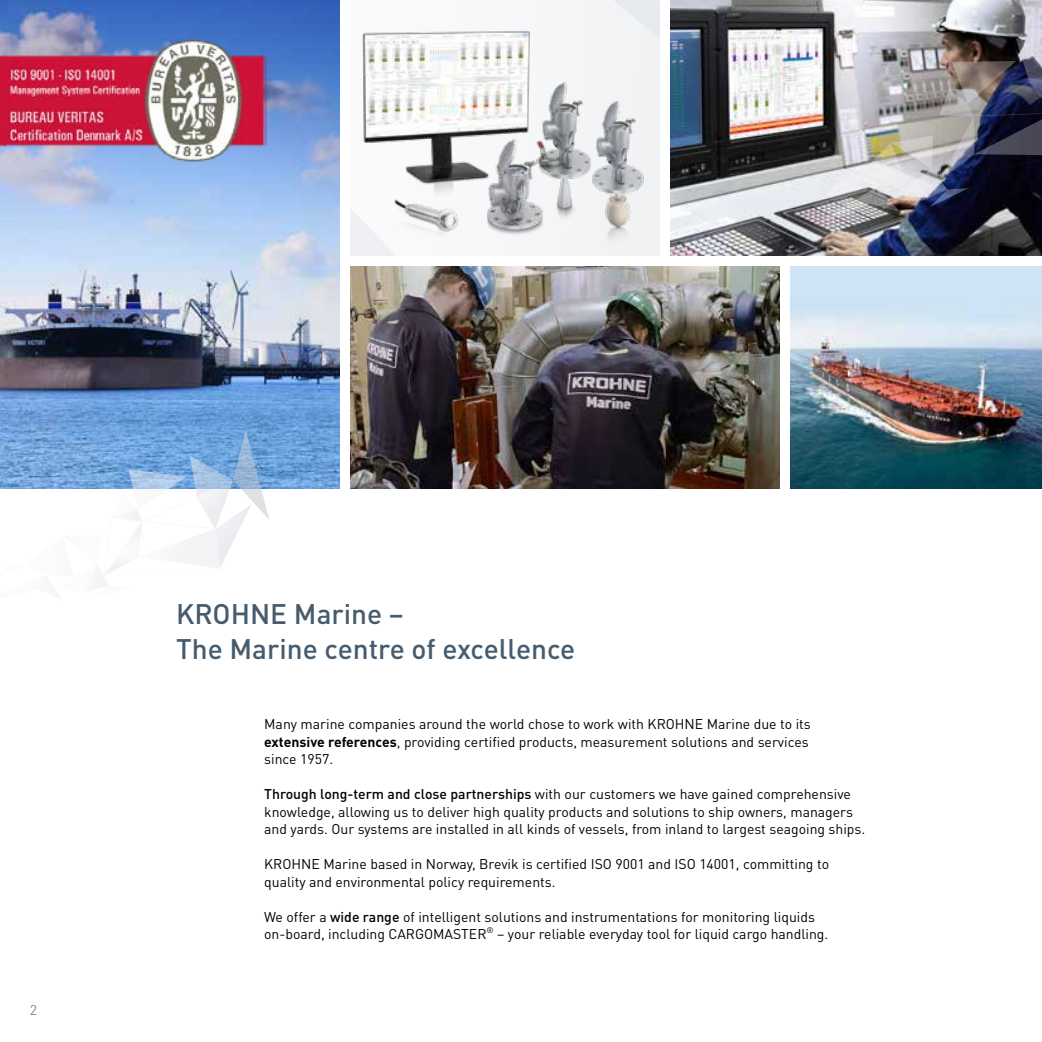
<style>
.page{position:relative;width:1042px;height:1042px;background:#fff}
.page>*{position:absolute;margin:0;border:0;box-sizing:border-box;transform-origin:0 0}
.t1{font:500 28px/35px "DIN Pro";color:#465c6e}
.t2{font:14px/17.5px "DIN Pro";color:#000}
.t3{font:14px "DIN Pro";color:#878787}
.t4{font:8.05px "DIN Pro";color:#000}
.s1{font-weight:700}
.s2{font-weight:500}
</style>
<div class="page">
<svg style="left:350px;top:208px;width:28px;height:48px"></svg>
<svg style="left:558px;top:0;width:102px;height:91px"></svg>
<img style="left:354px;top:30px;width:177px;height:188px">
<img style="left:790px;top:266px;width:252px;height:222px">
<img style="left:0;top:0;width:340px;height:488px">
<img style="left:670px;top:0;width:372px;height:256px">
<img style="left:350px;top:266px;width:430px;height:222px">
<svg style="left:0;top:430px;width:269px;height:157px"></svg>
<img style="left:816px;top:38px;width:226px;height:186px">
<img style="left:474px;top:136px;width:74px;height:120px">
<img style="left:561px;top:91px;width:113px;height:165px">
<img style="left:520px;top:71px;width:85px;height:156px">
<img style="left:6px;top:40px;width:261px;height:125px">
<div style="left:660px;top:0;width:10px;height:261px;background:#fff"></div>
<img style="left:378px;top:184px;width:92px;height:72px">
<img style="left:0;top:40px;width:6px;height:125px">
<p class="t3" style="left:30px;top:999px;width:9px">2</p>
<h1 class="t1" style="left:176px;top:594px;width:401px">KROHNE Marine –<br>The Marine centre of excellence</h1>
<p class="t2" style="left:264px;top:714px;width:548px">Many marine companies around the world chose to work with KROHNE Marine due to its <span class="s1">extensive references</span>, providing certified products, measurement solutions and services since 1957.</p>
<p class="t2" style="left:264px;top:784px;width:602px"><span class="s2">Through long-term and close partnerships</span> with our customers we have gained comprehensive knowledge, allowing us to deliver high quality products and solutions to ship owners, managers and yards. Our systems are installed in all kinds of vessels, from inland to largest seagoing ships.</p>
<p class="t2" style="left:264px;top:854px;width:566px">KROHNE Marine based in Norway, Brevik is certified ISO 9001 and ISO 14001, committing to quality and environmental policy requirements.</p>
<p class="t2" style="left:264px;top:907px;width:552px">We offer a <span class="s2">wide range</span> of intelligent solutions and instrumentations for monitoring liquids on-board, including CARGOMASTER</p>
<p class="t4" style="left:486px;top:923px;width:9px">®</p>
<p class="t2" style="left:497px;top:924px;width:333px">– your reliable everyday tool for liquid cargo handling.</p>
</div>
